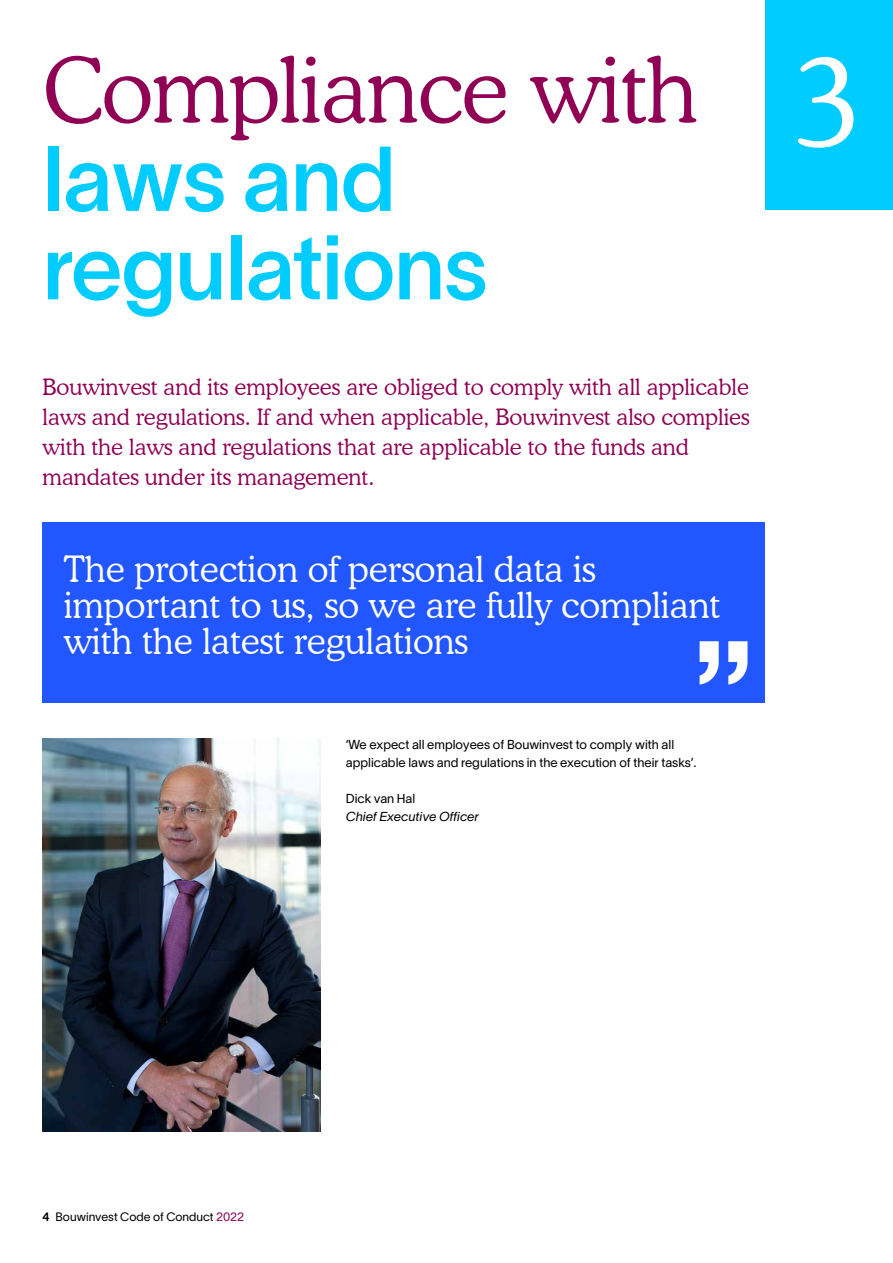
<style>
.page{position:relative;width:893px;height:1263px;background:#fff}
.page>*{position:absolute;margin:0;border:0;box-sizing:border-box;transform-origin:0 0}
.t1{font:700 135px "ASR Helvetica";color:#fff}
.t2{font:300 123px "Cooper BT";color:#fff}
.t3{font:90px/88.5px "Lausanne 500";letter-spacing:-.015em;color:#0cf}
.t4{font:300 90px "Cooper BT";letter-spacing:-.015em;color:#900054}
.t5{font:300 36px/36px "Cooper BT";color:#fff}
.t6{font:300 22.5px/30px "Cooper BT";color:#900054}
.t7{font:12.75px/18px "Lausanne 300";color:#000}
.t8{font:italic 12.75px "Lausanne 300";color:#000}
.t9{font:12px "Lausanne 300";color:#000}
.s1{font-family:"Lausanne 600"}
.s2{color:#900054}
</style>
<div class="page">
<div style="left:43px;top:522px;width:722px;height:180px;background:#2257ff"></div>
<img style="left:43px;top:738px;width:277px;height:393px">
<div style="left:765px;top:0;width:128px;height:210px;background:#0cf"></div>
<h3 class="t4" style="left:43px;top:36px;width:657px">Compliance with</h3>
<h3 class="t3" style="left:43px;top:132px;width:447px">laws and regulations</h3>
<p class="t6" style="left:43px;top:372px;width:709px">Bouwinvest and its employees are obliged to comply with all applicable laws and regulations. If and when applicable, Bouwinvest also complies with the laws and regulations that are applicable to the funds and mandates under its management.</p>
<h3 class="t5" style="left:64px;top:551px;width:658px">The protection of personal data is important to us, so we are fully compliant with the latest regulations</h3>
<h1 class="t1" style="left:692px;top:606px;width:64px">”</h1>
<p class="t7" style="left:346px;top:735px;width:352px">‘We expect all employees of Bouwinvest to comply with all applicable laws and regulations in the execution of their tasks’.</p>
<p class="t7" style="left:346px;top:789px;width:71px">Dick van Hal</p>
<p class="t8" style="left:346px;top:809px;width:135px">Chief Executive Officer</p>
<h2 class="t2" style="left:795px;top:17px;width:68px">3</h2>
<p class="t9" style="left:43px;top:1209px;width:203px"><span class="s1">4</span> Bouwinvest Code of Conduct <span class="s2">2022</span></p>
</div>
